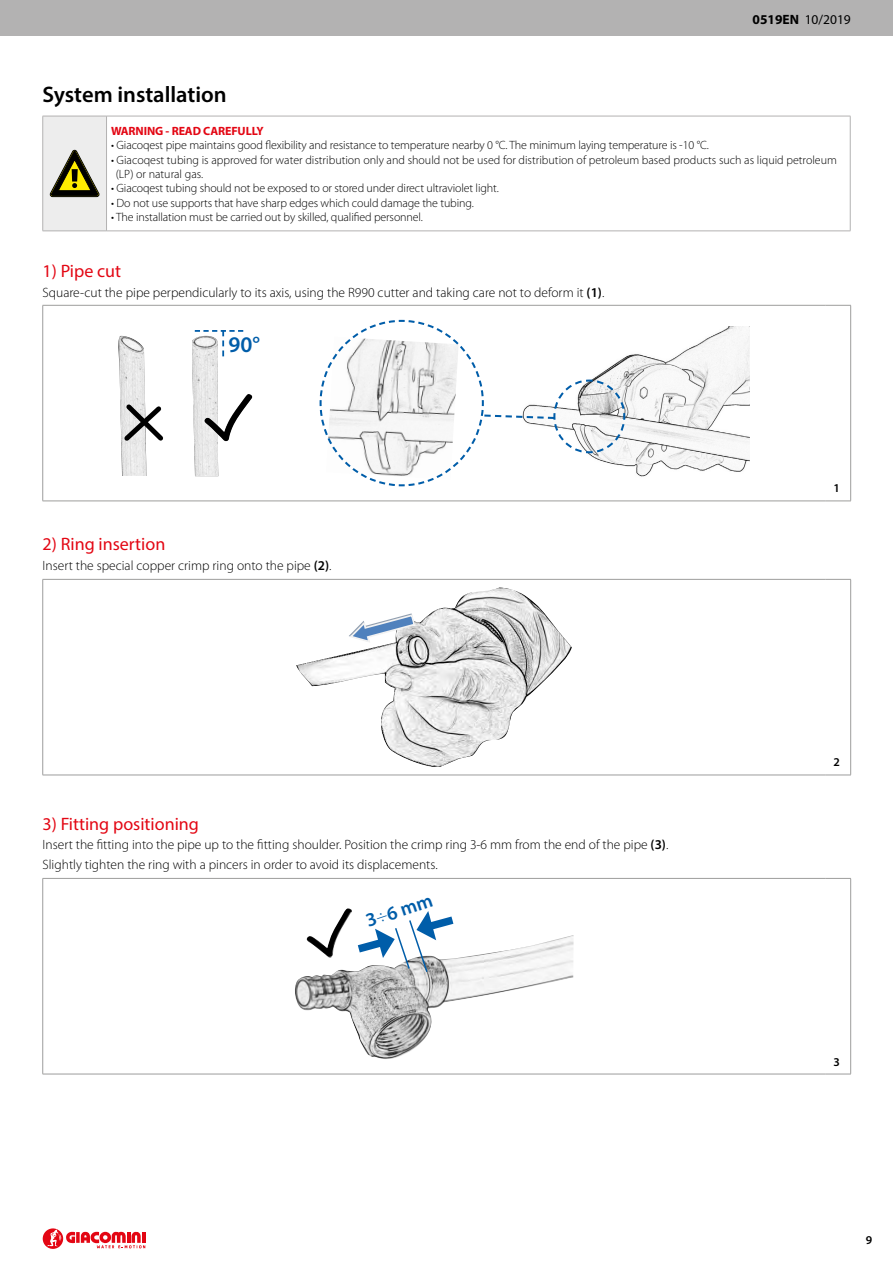
<style>
.page{position:relative;width:893px;height:1263px;background:#fff}
.page>*{position:absolute;margin:0;border:0;box-sizing:border-box;transform-origin:0 0}
.t1{font:600 22.5px "Myriad Pro";color:#000}
.t2{font:600 22.35px "Myriad Pro";color:#005da9}
.t3{font:600 19.5px "Myriad Pro";color:#005da9}
.t4{font:18px "Myriad Pro";color:#e30613}
.t5{font:300 13.5px/19.5px "Myriad Pro";color:#000}
.t6{font:13.5px "Myriad Pro";color:#000}
.t7{font:300 12px/14.4px "Myriad Pro";letter-spacing:-.01em;color:#000}
.t8{font:700 12px "Myriad Pro";letter-spacing:-.01em;color:#e30613}
.t9{font:600 12px "Myriad Pro";color:#000}
.s1{font-weight:700}
.s2{font-weight:600}
.s3{font-weight:300}
</style>
<div class="page">
<div style="left:0;top:0;width:893px;height:35px;background:#b3b2b2"></div>
<svg style="left:76px;top:1232px;width:4px;height:11px"></svg>
<div style="left:43px;top:1228px;width:20px;height:21px;background:#e30613;border-radius:50%"></div>
<svg style="left:81px;top:1231px;width:64px;height:17px"></svg>
<svg style="left:47px;top:1229px;width:28px;height:17px"></svg>
<div style="left:43px;top:116px;width:64px;height:115px;background:#ededed"></div>
<hr style="left:107px;top:116px;width:743px;height:1px;background:#b3b2b2">
<hr style="left:106px;top:116px;width:1px;height:115px;background:#b3b2b2">
<hr style="left:850px;top:116px;width:1px;height:115px;background:#b3b2b2">
<hr style="left:107px;top:231px;width:743px;height:1px;background:#b3b2b2">
<hr style="left:42px;top:116px;width:1px;height:115px;background:#b3b2b2">
<hr style="left:43px;top:231px;width:64px;height:1px;background:#b3b2b2">
<hr style="left:43px;top:116px;width:64px;height:1px;background:#b3b2b2">
<svg style="left:50px;top:150px;width:49px;height:47px"></svg>
<svg style="left:43px;top:306px;width:807px;height:195px"></svg>
<svg style="left:825px;top:305px;width:25px;height:1px"></svg>
<hr style="left:850px;top:305px;width:1px;height:196px;background:#9d9d9c">
<svg style="left:825px;top:501px;width:26px;height:1px"></svg>
<hr style="left:43px;top:305px;width:782px;height:1px;background:#9d9d9c">
<hr style="left:42px;top:305px;width:1px;height:196px;background:#9d9d9c">
<hr style="left:43px;top:501px;width:782px;height:1px;background:#9d9d9c">
<img style="left:626px;top:326px;width:124px;height:156px">
<svg style="left:319px;top:319px;width:307px;height:168px"></svg>
<img style="left:192px;top:336px;width:26px;height:140px">
<img style="left:116px;top:336px;width:30px;height:140px">
<svg style="left:195px;top:330px;width:48px;height:26px"></svg>
<img style="left:204px;top:394px;width:48px;height:47px">
<svg style="left:120px;top:400px;width:48px;height:45px"></svg>
<svg style="left:43px;top:580px;width:807px;height:195px"></svg>
<hr style="left:43px;top:579px;width:782px;height:1px;background:#9d9d9c">
<hr style="left:42px;top:580px;width:1px;height:195px;background:#9d9d9c">
<svg style="left:825px;top:579px;width:26px;height:1px"></svg>
<hr style="left:850px;top:580px;width:1px;height:195px;background:#9d9d9c">
<hr style="left:43px;top:775px;width:782px;height:1px;background:#9d9d9c">
<svg style="left:825px;top:775px;width:26px;height:1px"></svg>
<img style="left:296px;top:587px;width:276px;height:180px">
<svg style="left:345px;top:607px;width:72px;height:42px"></svg>
<svg style="left:43px;top:879px;width:807px;height:195px"></svg>
<hr style="left:43px;top:878px;width:782px;height:1px;background:#9d9d9c">
<hr style="left:42px;top:879px;width:1px;height:195px;background:#9d9d9c">
<svg style="left:825px;top:878px;width:26px;height:1px"></svg>
<hr style="left:850px;top:879px;width:1px;height:195px;background:#9d9d9c">
<hr style="left:43px;top:1074px;width:782px;height:1px;background:#9d9d9c">
<svg style="left:825px;top:1074px;width:26px;height:1px"></svg>
<img style="left:307px;top:908px;width:45px;height:27px">
<img style="left:294px;top:935px;width:280px;height:130px">
<svg style="left:350px;top:911px;width:112px;height:63px"></svg>
<p class="t6" style="left:753px;top:11px;width:100px"><span class="s1">0519EN</span> 10/2019</p>
<h1 class="t1" style="left:43px;top:80px;width:186px">System installation</h1>
<p class="t8" style="left:111px;top:123px;width:154px">WARNING - READ CAREFULLY</p>
<p class="t7" style="left:111px;top:138px;width:599px">• Giacoqest pipe maintains good flexibility and resistance to temperature nearby 0 °C. The minimum laying temperature is -10 °C.</p>
<p class="t7" style="left:116px;top:152px;width:723px;text-indent:-4px">• Giacoqest tubing is approved for water distribution only and should not be used for distribution of petroleum based products such as liquid petroleum (LP) or natural gas.</p>
<p class="t7" style="left:111px;top:181px;width:389px">• Giacoqest tubing should not be exposed to or stored under direct ultraviolet light.</p>
<p class="t7" style="left:111px;top:195px;width:364px">• Do not use supports that have sharp edges which could damage the tubing.</p>
<p class="t7" style="left:111px;top:210px;width:313px">• The installation must be carried out by skilled, qualified personnel.</p>
<h3 class="t4" style="left:43px;top:260px;width:80px">1) Pipe cut</h3>
<p class="t5" style="left:43px;top:283px;width:563px">Square-cut the pipe perpendicularly to its axis, using the R990 cutter and taking care not to deform it <span class="s2">(1)</span>.</p>
<h2 class="t2" style="left:229px;top:331px;width:33px">90°</h2>
<h3 class="t4" style="left:43px;top:533px;width:124px">2) Ring insertion</h3>
<p class="t5" style="left:43px;top:556px;width:290px">Insert the special copper crimp ring onto the pipe <span class="s2">(2)</span>.</p>
<p class="t9" style="left:834px;top:481px;width:8px">1</p>
<h3 class="t4" style="left:43px;top:812px;width:158px">3) Fitting positioning</h3>
<p class="t5" style="left:43px;top:835px;width:627px">Insert the fitting into the pipe up to the fitting shoulder. Position the crimp ring 3-6 mm from the end of the pipe <span class="s2">(3)</span>.<br>Slightly tighten the ring with a pincers in order to avoid its displacements.</p>
<h3 class="t3" style="left:362px;top:910px;width:71px;rotate:-19deg">3<span class="s3">÷</span>6 mm</h3>
<p class="t9" style="left:834px;top:755px;width:8px">2</p>
<p class="t9" style="left:834px;top:1054px;width:8px">3</p>
<p class="t9" style="left:866px;top:1232px;width:8px">9</p>
</div>
